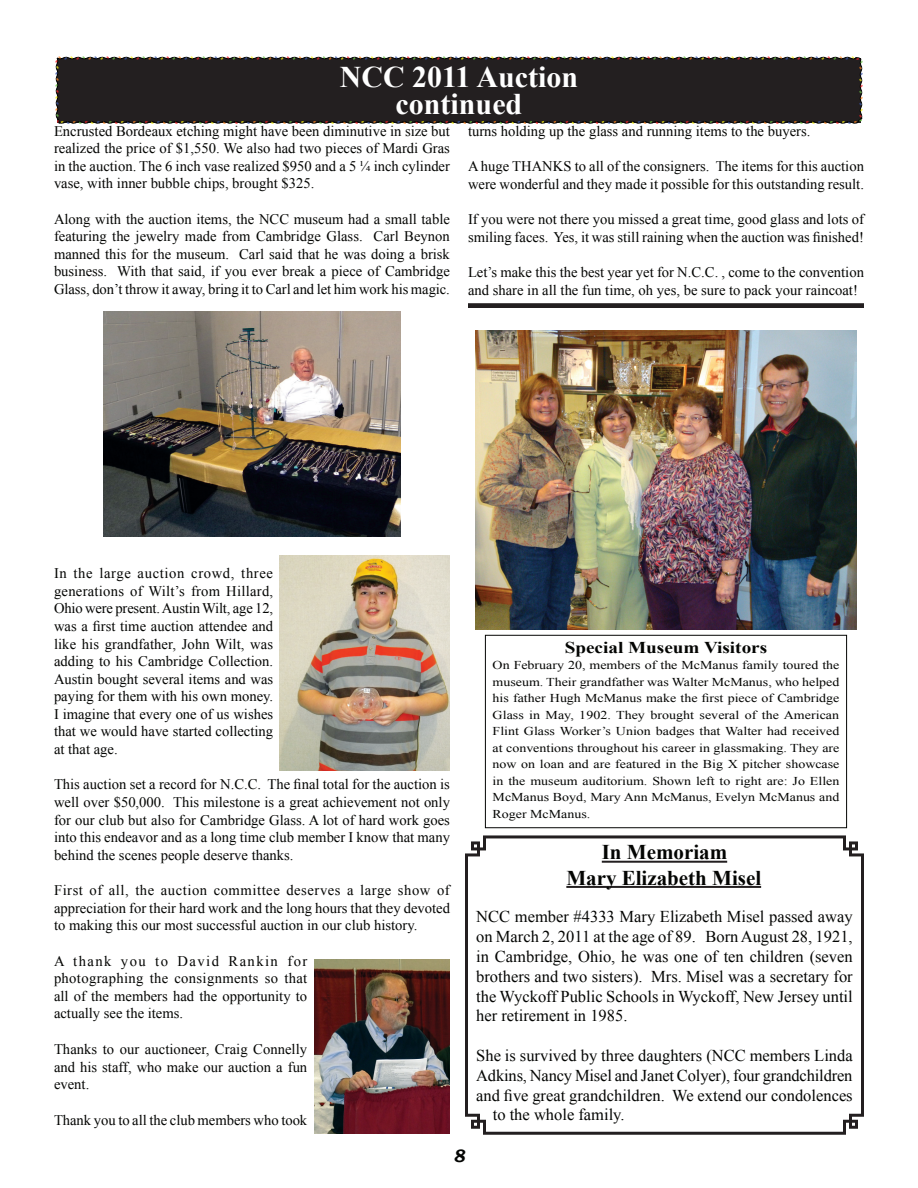
<style>
.page{position:relative;width:918px;height:1188px;background:#fff}
.page>*{position:absolute;margin:0;border:0;box-sizing:border-box;transform-origin:0 0}
.t1{font:700 30px/27px "Times New Roman";color:#fff;text-align:center}
.t2{font:700 21px/25.2px "Times New Roman";color:#040503;text-align:center}
.t3{font:italic 700 18px "Bookman Old Style";color:#040503}
.t4{font:16.5px/19.8px "Times New Roman";color:#040503;text-align:justify}
.t5{font:700 16.5px "Times New Roman";color:#040503;scale:1.16 1}
.t6{font:14.7px/17.5px "Times New Roman";color:#040503;text-align:justify}
.t7{font:12px/16.5px "Times New Roman";color:#040503;text-align:justify;scale:1.16 1}
</style>
<div class="page">
<svg style="left:55px;top:56px;width:808px;height:68px;background:#2b2626"></svg>
<img style="left:280px;top:556px;width:170px;height:215px">
<img style="left:103px;top:312px;width:298px;height:225px">
<img style="left:314px;top:960px;width:136px;height:173px">
<div style="left:468px;top:303px;width:396px;height:5px;background:#231f20"></div>
<img style="left:475px;top:330px;width:382px;height:300px">
<div style="left:485px;top:635px;width:362px;height:193px;border:1px solid #040503"></div>
<svg style="left:465px;top:835px;width:399px;height:300px"></svg>
<h1 class="t1" style="left:340px;top:63px;width:240px">NCC 2011 Auction continued</h1>
<p class="t6" style="left:54px;top:122px;width:398px">Encrusted Bordeaux etching might have been diminutive in size but realized the price of $1,550. We also had two pieces of Mardi Gras in the auction. The 6 inch vase realized $950 and a 5 ¼ inch cylinder vase, with inner bubble chips, brought $325.</p>
<p class="t6" style="left:54px;top:210px;width:398px">Along with the auction items, the NCC museum had a small table featuring the jewelry made from Cambridge Glass. Carl Beynon manned this for the museum. Carl said that he was doing a brisk business. With that said, if you ever break a piece of Cambridge Glass, don’t throw it away, bring it to Carl and let him work his magic.</p>
<p class="t6" style="left:468px;top:122px;width:344px">turns holding up the glass and running items to the buyers.</p>
<p class="t6" style="left:468px;top:157px;width:398px">A huge THANKS to all of the consigners. The items for this auction were wonderful and they made it possible for this outstanding result.</p>
<p class="t6" style="left:468px;top:210px;width:398px">If you were not there you missed a great time, good glass and lots of smiling faces. Yes, it was still raining when the auction was finished!</p>
<p class="t6" style="left:468px;top:263px;width:398px">Let’s make this the best year yet for N.C.C. , come to the convention and share in all the fun time, oh yes, be sure to pack your raincoat!</p>
<p class="t6" style="left:54px;top:564px;width:221px">In the large auction crowd, three generations of Wilt’s from Hillard, Ohio were present. Austin Wilt, age 12, was a first time auction attendee and like his grandfather, John Wilt, was adding to his Cambridge Collection.<br>Austin bought several items and was paying for them with his own money.<br>I imagine that every one of us wishes that we would have started collecting at that age.</p>
<p class="t6" style="left:54px;top:775px;width:398px">This auction set a record for N.C.C. The final total for the auction is well over $50,000. This milestone is a great achievement not only for our club but also for Cambridge Glass. A lot of hard work goes into this endeavor and as a long time club member I know that many behind the scenes people deserve thanks.</p>
<p class="t6" style="left:54px;top:881px;width:398px">First of all, the auction committee deserves a large show of appreciation for their hard work and the long hours that they devoted to making this our most successful auction in our club history.</p>
<p class="t6" style="left:54px;top:952px;width:255px">A thank you to David Rankin for photographing the consignments so that all of the members had the opportunity to actually see the items.</p>
<p class="t6" style="left:54px;top:1040px;width:255px">Thanks to our auctioneer, Craig Connelly and his staff, who make our auction a fun event.</p>
<p class="t6" style="left:54px;top:1111px;width:255px">Thank you to all the club members who took</p>
<p class="t3" style="left:453px;top:1143px;width:14px">8</p>
<p class="t5" style="left:565px;top:636px;width:176px">Special Museum Visitors</p>
<p class="t7" style="left:493px;top:657px;width:301px">On February 20, members of the McManus family toured the museum. Their grandfather was Walter McManus, who helped his father Hugh McManus make the first piece of Cambridge Glass in May, 1902. They brought several of the American Flint Glass Worker’s Union badges that Walter had received at conventions throughout his career in glassmaking. They are now on loan and are featured in the Big X pitcher showcase in the museum auditorium. Shown left to right are: Jo Ellen McManus Boyd, Mary Ann McManus, Evelyn McManus and Roger McManus.</p>
<h2 class="t2" style="left:566px;top:839px;width:196px">In Memoriam<br>Mary Elizabeth Misel</h2>
<p class="t4" style="left:476px;top:907px;width:378px">NCC member #4333 Mary Elizabeth Misel passed away on March 2, 2011 at the age of 89. Born August 28, 1921, in Cambridge, Ohio, he was one of ten children (seven brothers and two sisters). Mrs. Misel was a secretary for the Wyckoff Public Schools in Wyckoff, New Jersey until her retirement in 1985.</p>
<p class="t4" style="left:476px;top:1045px;width:378px">She is survived by three daughters (NCC members Linda</p>
<p class="t4" style="left:476px;top:1065px;width:378px">Adkins, Nancy Misel and Janet Colyer), four grandchildren</p>
<p class="t4" style="left:476px;top:1085px;width:378px">and five great grandchildren. We extend our condolences</p>
<p class="t4" style="left:493px;top:1105px;width:133px">to the whole family.</p>
</div>
